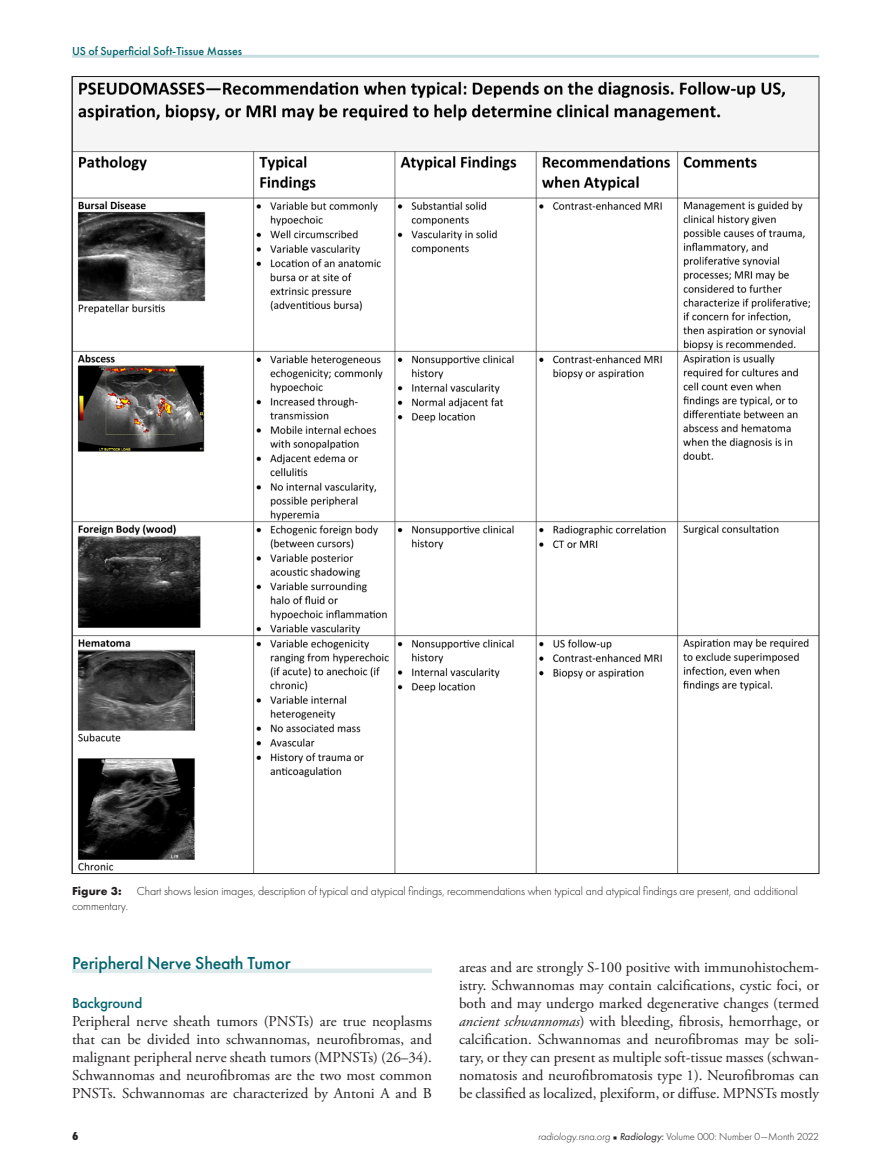
<style>
.page{position:relative;width:891px;height:1175px;background:#fff}
.page>*{position:absolute;margin:0;border:0;box-sizing:border-box;transform-origin:0 0}
.t1{font:500 18px "Futura PT";letter-spacing:-.01em;color:#00636d}
.t2{font:15px/18px "Adobe Garamond Pro";color:#231f20;text-align:justify}
.t3{font:500 15px "Futura PT";letter-spacing:-.01em;color:#00636d}
.t4{font:300 12px "Futura PT";letter-spacing:-.01em;color:#231f20}
.t5{font:500 12px "Futura PT";color:#00636d}
.t6{font:700 12px "Futura PT";letter-spacing:.01em;color:#231f20}
.t7{font:800 12px "Futura PT Cond";color:#231f20}
.t8{font:300 10.5px "Futura PT";color:#231f20}
.s1{font-style:italic}
.s2{font-family:"Universal Newswith Comm Pi";font-weight:400;font-size:6px}
.s3{font-weight:400;font-style:italic}
</style>
<div class="page">
<hr style="left:72px;top:55px;width:747px;height:3px;background:#c6dee1">
<div style="left:72px;top:968px;width:360px;height:5px;background:#dceaec"></div>
<img style="left:74px;top:81px;width:743px;height:791px">
<p class="t5" style="left:72px;top:44px;width:172px">US of Superficial Soft-Tissue Masses</p>
<p class="t6" style="left:72px;top:883px;width:51px">Figure 3:</p>
<p class="t4" style="left:137px;top:884px;width:662px">Chart shows lesion images, description of typical and atypical findings, recommendations when typical and atypical findings are present, and additional</p>
<p class="t4" style="left:72px;top:899px;width:58px">commentary.</p>
<p class="t1" style="left:72px;top:951px;width:220px">Peripheral Nerve Sheath Tumor</p>
<p class="t3" style="left:72px;top:993px;width:72px">Background</p>
<p class="t2" style="left:72px;top:1012px;width:362px">Peripheral nerve sheath tumors (PNSTs) are true neoplasms that can be divided into schwannomas, neurofibromas, and malignant peripheral nerve sheath tumors (MPNSTs) (26–34).<br>Schwannomas and neurofibromas are the two most common PNSTs. Schwannomas are characterized by Antoni A and B</p>
<p class="t2" style="left:459px;top:958px;width:362px">areas and are strongly S-100 positive with immunohistochem&shy;istry. Schwannomas may contain calcifications, cystic foci, or both and may undergo marked degenerative changes (termed <span class="s1">ancient schwannomas</span>) with bleeding, fibrosis, hemorrhage, or calcification. Schwannomas and neurofibromas may be soli&shy;tary, or they can present as multiple soft-tissue masses (schwan&shy;nomatosis and neurofibromatosis type 1). Neurofibromas can be classified as localized, plexiform, or diffuse. MPNSTs mostly</p>
<p class="t7" style="left:72px;top:1129px;width:8px">6</p>
<p class="t8" style="left:538px;top:1131px;width:282px"><span class="s1">radiology.rsna.org</span> <span class="s2">n</span> <span class="s3">Radiology:</span> Volume 000: Number 0—Month 2022</p>
</div>
